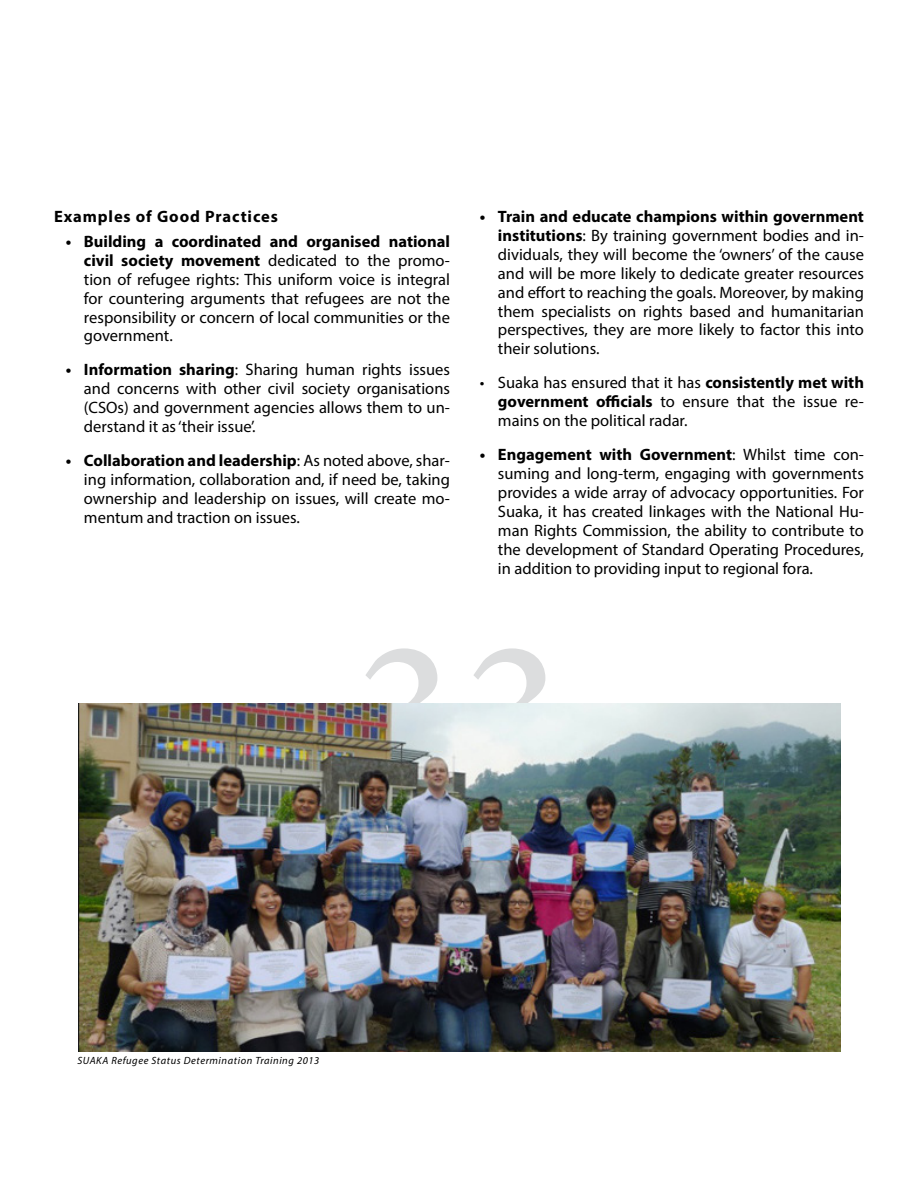
<style>
.page{position:relative;width:918px;height:1188px;background:#fff}
.page>*{position:absolute;margin:0;border:0;box-sizing:border-box;transform-origin:0 0}
.t1{font:225px "Minion Pro";color:#dcddde}
.t2{font:16.5px/18.9px "Myriad Pro";color:#000;text-align:justify}
.t3{font:700 16.5px "Myriad Pro";letter-spacing:.055em;color:#000}
.t4{font:italic 10.5px "Myriad Pro";letter-spacing:.055em;color:#000}
.s1{font-weight:700}
</style>
<div class="page">
<img style="left:78px;top:703px;width:763px;height:349px">
<p class="t3" style="left:54px;top:205px;width:225px">Examples of Good Practices</p>
<p class="t2" style="left:84px;top:231px;width:368px;text-indent:-18px"><span class="s1">• Building a coordinated and organised national civil society movement</span> dedicated to the promo&shy;tion of refugee rights: This uniform voice is integral for countering arguments that refugees are not the responsibility or concern of local communities or the government.</p>
<p class="t2" style="left:84px;top:360px;width:368px;text-indent:-18px"><span class="s1">• Information sharing</span>: Sharing human rights issues and concerns with other civil society organisations (CSOs) and government agencies allows them to un&shy;derstand it as ‘their issue’.</p>
<p class="t2" style="left:84px;top:451px;width:368px;text-indent:-18px"><span class="s1">• Collaboration and leadership</span>: As noted above, shar&shy;ing information, collaboration and, if need be, taking ownership and leadership on issues, will create mo&shy;mentum and traction on issues.</p>
<p class="t2" style="left:498px;top:206px;width:368px;text-indent:-18px"><span class="s1">• Train and educate champions within government institutions</span>: By training government bodies and in&shy;dividuals, they will become the ‘owners’ of the cause and will be more likely to dedicate greater resources and effort to reaching the goals. Moreover, by making them specialists on rights based and humanitarian perspectives, they are more likely to factor this into their solutions.</p>
<p class="t2" style="left:498px;top:373px;width:368px;text-indent:-18px">• Suaka has ensured that it has <span class="s1">consistently met with government officials</span> to ensure that the issue re&shy;mains on the political radar.</p>
<p class="t2" style="left:498px;top:445px;width:368px;text-indent:-18px"><span class="s1">• Engagement with Government</span>: Whilst time con&shy;suming and long-term, engaging with governments provides a wide array of advocacy opportunities. For Suaka, it has created linkages with the National Hu&shy;man Rights Commission, the ability to contribute to the development of Standard Operating Procedures, in addition to providing input to regional fora.</p>
<h1 class="t1" style="left:351px;top:569px;width:218px">33</h1>
<p class="t4" style="left:77px;top:1054px;width:243px">SUAKA Refugee Status Determination Training 2013</p>
</div>
